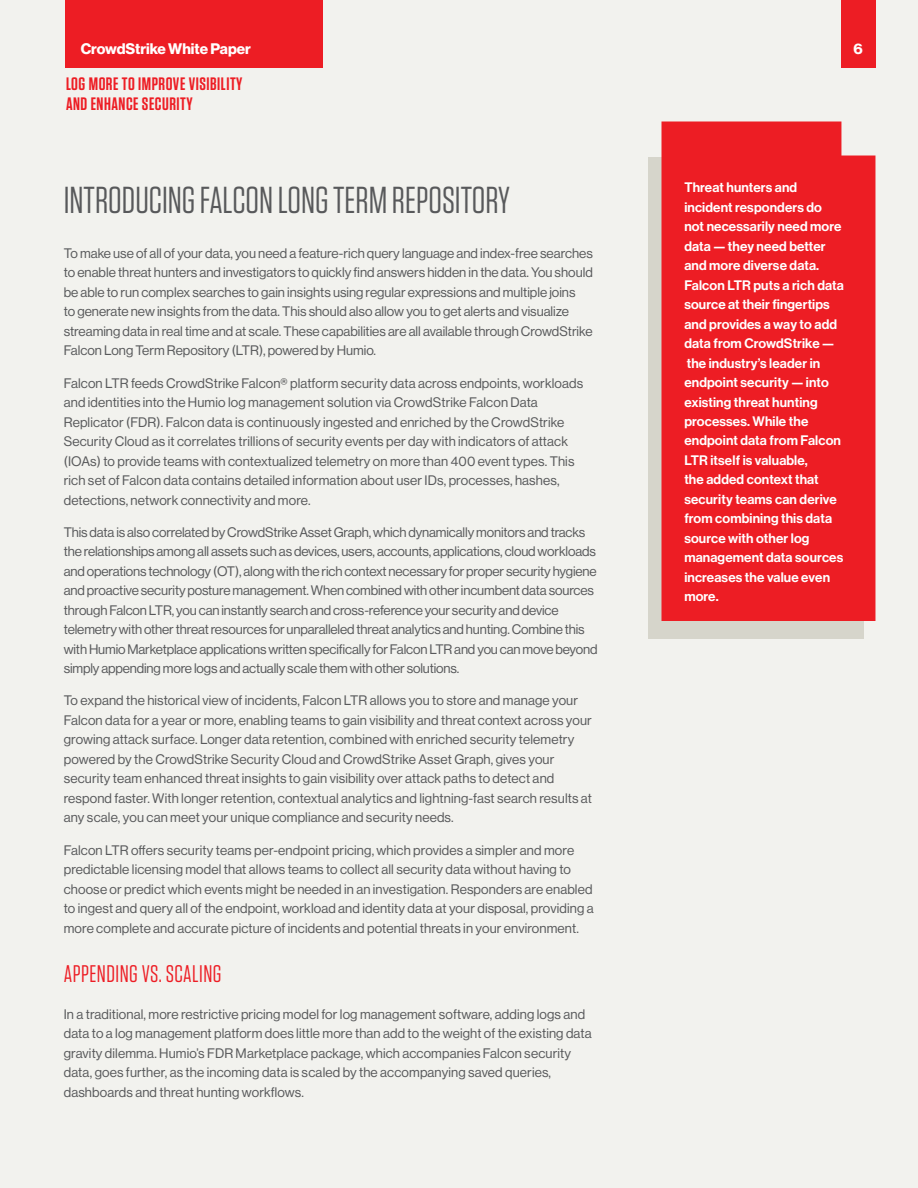
<style>
.page{position:relative;width:918px;height:1188px;background:#f2f2ee}
.page>*{position:absolute;margin:0;border:0;box-sizing:border-box;transform-origin:0 0}
.t1{font:37.5px "Tungsten";color:#58595b}
.t2{font:24px "Tungsten";letter-spacing:.02em;color:#ed1d24}
.t3{font:600 18px/19.5px "Tungsten";letter-spacing:.03em;color:#ed1d24}
.t4{font:700 15px "Haas Grot Disp 75";color:#fff}
.t5{font:13.5px/19.5px "Haas Grot Disp 55 Roman";letter-spacing:.005em;color:#58595b}
.t6{font:500 13.5px/19.5px "Haas Grot Disp 65";letter-spacing:.01em;color:#fff}
</style>
<div class="page">
<div style="left:65px;top:0;width:258px;height:68px;background:#ed1d24"></div>
<div style="left:841px;top:0;width:34px;height:68px;background:#ed1d24"></div>
<div style="left:648px;top:157px;width:215px;height:482px;background:#d6d5cb"></div>
<div style="left:662px;top:122px;width:213px;height:499px;background:#ed1d24"></div>
<p class="t4" style="left:81px;top:39px;width:172px">CrowdStrike White Paper</p>
<h3 class="t3" style="left:66px;top:74px;width:178px">LOG MORE TO IMPROVE VISIBILITY<br>AND ENHANCE SECURITY</h3>
<h1 class="t1" style="left:64px;top:181px;width:448px">INTRODUCING FALCON LONG TERM REPOSITORY</h1>
<p class="t5" style="left:64px;top:243px;width:531px">To make use of all of your data, you need a feature-rich query language and index-free searches to enable threat hunters and investigators to quickly find answers hidden in the data. You should be able to run complex searches to gain insights using regular expressions and multiple joins<br>to generate new insights from the data. This should also allow you to get alerts and visualize streaming data in real time and at scale. These capabilities are all available through CrowdStrike Falcon Long Term Repository (LTR), powered by Humio.</p>
<p class="t5" style="left:64px;top:373px;width:521px">Falcon LTR feeds CrowdStrike Falcon® platform security data across endpoints, workloads and identities into the Humio log management solution via CrowdStrike Falcon Data Replicator (FDR). Falcon data is continuously ingested and enriched by the CrowdStrike Security Cloud as it correlates trillions of security events per day with indicators of attack (IOAs) to provide teams with contextualized telemetry on more than 400 event types. This rich set of Falcon data contains detailed information about user IDs, processes, hashes, detections, network connectivity and more.</p>
<p class="t5" style="left:64px;top:522px;width:535px">This data is also correlated by CrowdStrike Asset Graph, which dynamically monitors and tracks the relationships among all assets such as devices, users, accounts, applications, cloud workloads and operations technology (OT), along with the rich context necessary for proper security hygiene and proactive security posture management. When combined with other incumbent data sources through Falcon LTR, you can instantly search and cross-reference your security and device telemetry with other threat resources for unparalleled threat analytics and hunting. Combine this with Humio Marketplace applications written specifically for Falcon LTR and you can move beyond simply appending more logs and actually scale them with other solutions.</p>
<p class="t5" style="left:64px;top:691px;width:530px">To expand the historical view of incidents, Falcon LTR allows you to store and manage your Falcon data for a year or more, enabling teams to gain visibility and threat context across your growing attack surface. Longer data retention, combined with enriched security telemetry powered by the CrowdStrike Security Cloud and CrowdStrike Asset Graph, gives your security team enhanced threat insights to gain visibility over attack paths to detect and respond faster. With longer retention, contextual analytics and lightning-fast search results at any scale, you can meet your unique compliance and security needs.</p>
<p class="t5" style="left:64px;top:840px;width:531px">Falcon LTR offers security teams per-endpoint pricing, which provides a simpler and more predictable licensing model that allows teams to collect all security data without having to choose or predict which events might be needed in an investigation. Responders are enabled to ingest and query all of the endpoint, workload and identity data at your disposal, providing a more complete and accurate picture of incidents and potential threats in your environment.</p>
<h2 class="t2" style="left:64px;top:962px;width:159px">APPENDING VS. SCALING</h2>
<p class="t5" style="left:64px;top:1004px;width:529px">In a traditional, more restrictive pricing model for log management software, adding logs and data to a log management platform does little more than add to the weight of the existing data gravity dilemma. Humio’s FDR Marketplace package, which accompanies Falcon security data, goes further, as the incoming data is scaled by the accompanying saved queries, dashboards and threat hunting workflows.</p>
<p class="t4" style="left:853px;top:39px;width:11px">6</p>
<p class="t6" style="left:684px;top:178px;width:161px">Threat hunters and incident responders do not necessarily need more data — they need better and more diverse data.<br>Falcon LTR puts a rich data source at their fingertips and provides a way to add data from CrowdStrike — the industry’s leader in endpoint security — into existing threat hunting processes. While the endpoint data from Falcon<br>LTR itself is valuable,<br>the added context that security teams can derive from combining this data source with other log management data sources increases the value even more.</p>
</div>
